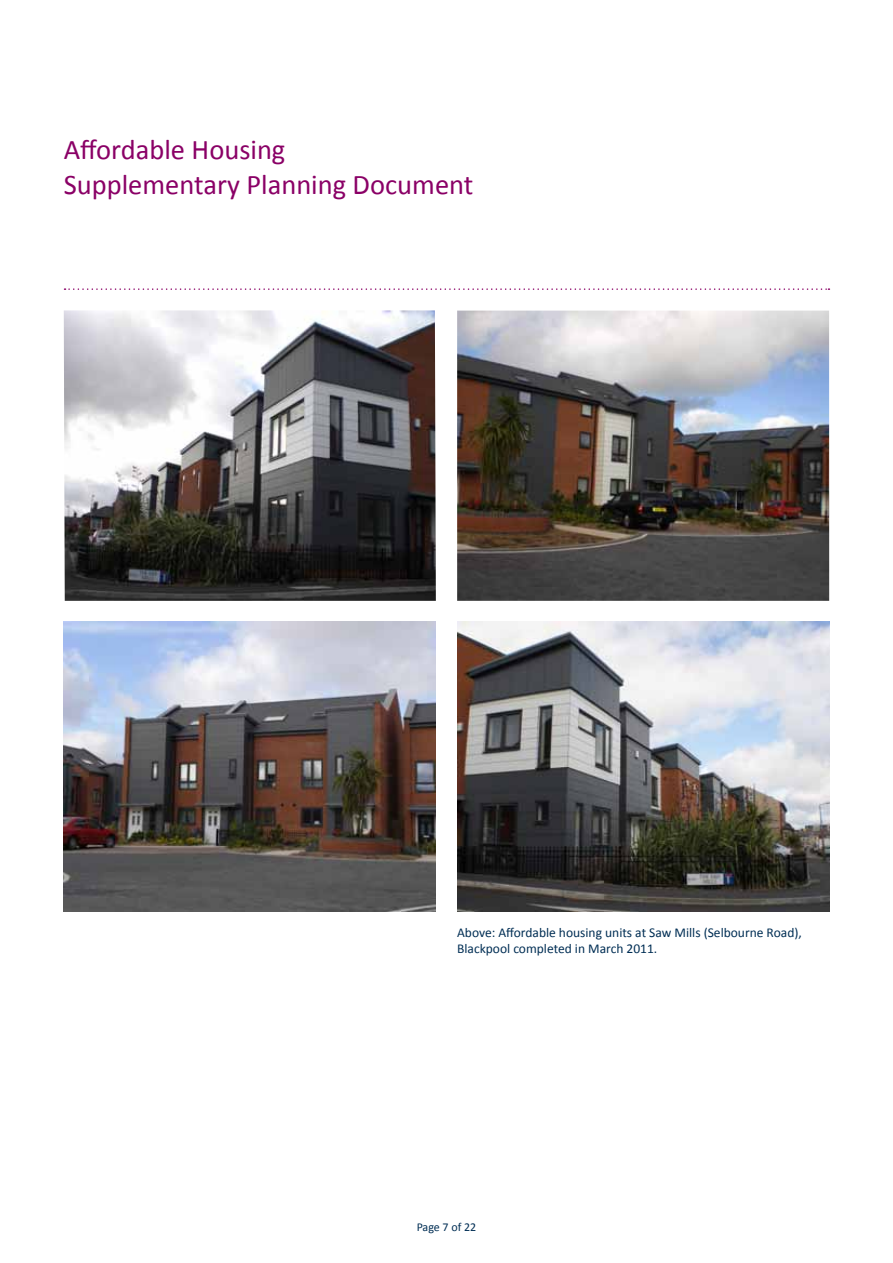
<style>
.page{position:relative;width:893px;height:1263px;background:#fff}
.page>*{position:absolute;margin:0;border:0;box-sizing:border-box;transform-origin:0 0}
.t1{font:28.5px/34.2px "Calibri";color:#8a0066}
.t2{font:13.5px/16.5px "Calibri";color:#002e54}
.t3{font:12px "Calibri";color:#002e54}
</style>
<div class="page">
<svg style="left:65px;top:288px;width:764px;height:2px"></svg>
<img style="left:64px;top:310px;width:372px;height:291px">
<img style="left:457px;top:311px;width:372px;height:290px">
<img style="left:64px;top:621px;width:372px;height:291px">
<img style="left:457px;top:621px;width:372px;height:291px">
<h1 class="t1" style="left:64px;top:132px;width:411px">Affordable Housing<br>Supplementary Planning Document</h1>
<p class="t2" style="left:457px;top:923px;width:346px">Above: Affordable housing units at Saw Mills (Selbourne Road),<br>Blackpool completed in March 2011.</p>
<p class="t3" style="left:417px;top:1219px;width:61px">Page 7 of 22</p>
</div>
